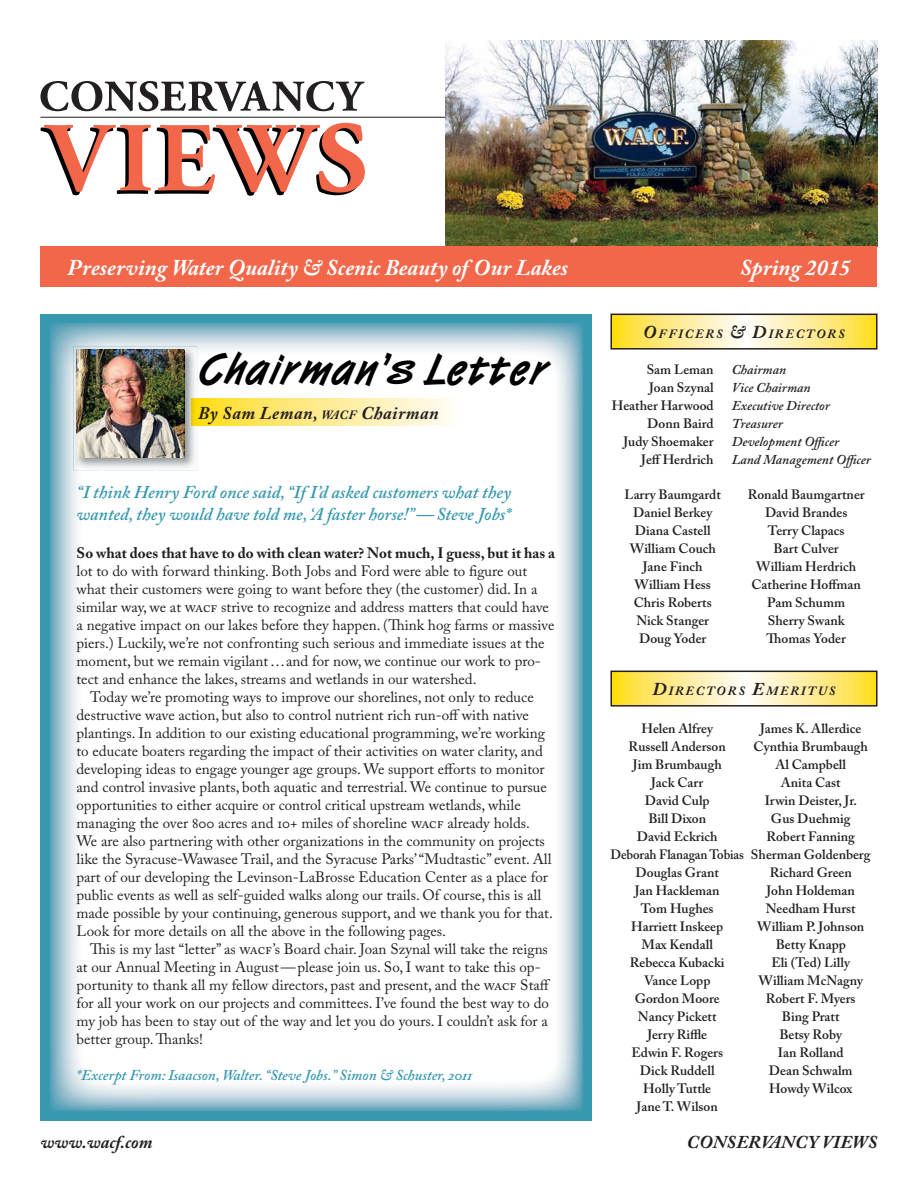
<style>
.page{position:relative;width:918px;height:1188px;background:#fff}
.page>*{position:absolute;margin:0;border:0;box-sizing:border-box;transform-origin:0 0}
.t1{font:700 45px "OPTI Vanilla";letter-spacing:.01em;color:#000}
.t2{font:italic 700 22.5px "Adobe Caslon Pro";color:#fff}
.t3{font:italic 600 18px/22.5px "Adobe Caslon Pro";color:#3799b0}
.t4{font:italic 700 18px "Adobe Caslon Pro";letter-spacing:.015em;color:#231f20}
.t5{font:15px/18px "Adobe Caslon Pro";color:#231f20}
.t6{font:700 15px "Adobe Caslon Pro";color:#231f20}
.t7{font:italic 600 15px "Adobe Caslon Pro";color:#3799b0}
.t8{font:600 13.5px "Adobe Caslon Pro";color:#231f20}
.t9{font:italic 600 13.5px "Adobe Caslon Pro";color:#231f20}
.t10{font:600 13.5px "Adobe Caslon Pro";color:#231f20;scale:.95 1}
.t11{font:italic 700 12.6px "Adobe Caslon Pro";letter-spacing:.14em;color:#231f20}
.s1{font-size:12.6px}
.s2{font-size:18px}
</style>
<div class="page">
<div style="left:40px;top:314px;width:552px;height:806px;background:#3799b0"></div>
<img style="left:49px;top:323px;width:534px;height:52px">
<img style="left:49px;top:375px;width:53px;height:736px">
<img style="left:157px;top:375px;width:426px;height:736px">
<div style="left:102px;top:470px;width:55px;height:641px;background:#fff"></div>
<svg style="left:197px;top:399px;width:263px;height:27px;background:#ffec91"></svg>
<svg style="left:40px;top:81px;width:325px;height:30px"></svg>
<svg style="left:40px;top:123px;width:325px;height:73px"></svg>
<hr style="left:40px;top:117px;width:406px;height:1px;background:#231f20">
<img style="left:446px;top:40px;width:432px;height:206px">
<div style="left:40px;top:246px;width:838px;height:41px;background:#f26649"></div>
<img style="left:73px;top:346px;width:124px;height:124px">
<img style="left:191px;top:399px;width:6px;height:27px">
<img style="left:77px;top:350px;width:108px;height:108px">
<svg style="left:613px;top:317px;width:262px;height:30px;background:#ffec93"></svg>
<div style="left:610px;top:314px;width:268px;height:36px;border:2px solid #231f20"></div>
<svg style="left:613px;top:674px;width:262px;height:30px;background:#ffec93"></svg>
<div style="left:610px;top:671px;width:268px;height:36px;border:2px solid #231f20"></div>
<h2 class="t2" style="left:68px;top:258px;width:502px">Preserving Water Quality &amp; Scenic Beauty of Our Lakes</h2>
<h2 class="t2" style="left:740px;top:258px;width:112px">Spring 2015</h2>
<h1 class="t1" style="left:198px;top:353px;width:351px">Chairman’s Letter</h1>
<p class="t4" style="left:198px;top:406px;width:242px">By Sam Leman, <span class="s1">WACF</span> Chairman</p>
<p class="t3" style="left:77px;top:483px;width:436px">“I think Henry Ford once said, “If I’d asked customers what they wanted, they would have told me, ‘A faster horse!” — Steve Jobs*</p>
<p class="t6" style="left:77px;top:547px;width:480px">So what does that have to do with clean water? Not much, I guess, but it has a</p>
<p class="t5" style="left:77px;top:564px;width:479px">lot to do with forward thinking. Both Jobs and Ford were able to figure out what their customers were going to want before they (the customer) did. In a similar way, we at wacf strive to recognize and address matters that could have a negative impact on our lakes before they happen. (Think hog farms or massive piers.) Luckily, we’re not confronting such serious and immediate issues at the moment, but we remain vigilant…and for now, we continue our work to pro&shy;tect and enhance the lakes, streams and wetlands in our watershed.</p>
<p class="t5" style="left:77px;top:690px;width:478px;text-indent:14px">Today we’re promoting ways to improve our shorelines, not only to reduce destructive wave action, but also to control nutrient rich run-off with native plantings. In addition to our existing educational programming, we’re working to educate boaters regarding the impact of their activities on water clarity, and developing ideas to engage younger age groups. We support efforts to monitor and control invasive plants, both aquatic and terrestrial. We continue to pursue opportunities to either acquire or control critical upstream wetlands, while managing the over 800 acres and 10+ miles of shoreline wacf already holds.<br>We are also partnering with other organizations in the community on projects like the Syracuse-Wawasee Trail, and the Syracuse Parks’ “Mudtastic” event. All part of our developing the Levinson-LaBrosse Education Center as a place for public events as well as self-guided walks along our trails. Of course, this is all made possible by your continuing, generous support, and we thank you for that.<br>Look for more details on all the above in the following pages.</p>
<p class="t5" style="left:77px;top:942px;width:475px;text-indent:14px">This is my last “letter” as wacf’s Board chair. Joan Szynal will take the reigns at our Annual Meeting in August—please join us. So, I want to take this op&shy;portunity to thank all my fellow directors, past and present, and the wacf Staff for all your work on our projects and committees. I’ve found the best way to do my job has been to stay out of the way and let you do yours. I couldn’t ask for a better group. Thanks!</p>
<p class="t7" style="left:77px;top:1069px;width:397px">*Excerpt From: Isaacson, Walter. “Steve Jobs.” Simon &amp; Schuster, 2011</p>
<p class="t11" style="left:643px;top:326px;width:204px"><span class="s2">O</span>FFICERS <span class="s2">&amp; D</span>IRECTORS</p>
<p class="t8" style="left:647px;top:365px;width:68px">Sam Leman</p>
<p class="t9" style="left:732px;top:365px;width:56px">Chairman</p>
<p class="t8" style="left:649px;top:383px;width:66px">Joan Szynal</p>
<p class="t9" style="left:732px;top:383px;width:81px">Vice Chairman</p>
<p class="t8" style="left:612px;top:401px;width:103px">Heather Harwood</p>
<p class="t9" style="left:732px;top:401px;width:100px">Executive Director</p>
<p class="t8" style="left:647px;top:419px;width:68px">Donn Baird</p>
<p class="t9" style="left:732px;top:419px;width:53px">Treasurer</p>
<p class="t8" style="left:624px;top:437px;width:92px">Judy Shoemaker</p>
<p class="t9" style="left:732px;top:437px;width:109px">Development Officer</p>
<p class="t8" style="left:641px;top:455px;width:74px">Jeff Herdrich</p>
<p class="t9" style="left:732px;top:455px;width:141px">Land Management Officer</p>
<p class="t8" style="left:625px;top:489px;width:98px">Larry Baumgardt</p>
<p class="t8" style="left:748px;top:489px;width:119px">Ronald Baumgartner</p>
<p class="t8" style="left:633px;top:507px;width:81px">Daniel Berkey</p>
<p class="t8" style="left:765px;top:507px;width:84px">David Brandes</p>
<p class="t8" style="left:635px;top:525px;width:77px">Diana Castell</p>
<p class="t8" style="left:768px;top:525px;width:78px">Terry Clapacs</p>
<p class="t8" style="left:630px;top:543px;width:88px">William Couch</p>
<p class="t8" style="left:774px;top:543px;width:67px">Bart Culver</p>
<p class="t8" style="left:643px;top:561px;width:61px">Jane Finch</p>
<p class="t8" style="left:756px;top:561px;width:101px">William Herdrich</p>
<p class="t8" style="left:635px;top:579px;width:78px">William Hess</p>
<p class="t8" style="left:752px;top:579px;width:111px">Catherine Hoffman</p>
<p class="t8" style="left:634px;top:597px;width:79px">Chris Roberts</p>
<p class="t8" style="left:767px;top:597px;width:79px">Pam Schumm</p>
<p class="t8" style="left:636px;top:615px;width:74px">Nick Stanger</p>
<p class="t8" style="left:768px;top:615px;width:78px">Sherry Swank</p>
<p class="t8" style="left:639px;top:633px;width:69px">Doug Yoder</p>
<p class="t8" style="left:767px;top:633px;width:81px">Thomas Yoder</p>
<p class="t11" style="left:652px;top:683px;width:185px"><span class="s2">D</span>IRECTORS <span class="s2">E</span>MERITUS</p>
<p class="t8" style="left:642px;top:723px;width:73px">Helen Alfrey</p>
<p class="t8" style="left:760px;top:723px;width:103px">James K. Allerdice</p>
<p class="t8" style="left:629px;top:741px;width:99px">Russell Anderson</p>
<p class="t8" style="left:754px;top:741px;width:116px">Cynthia Brumbaugh</p>
<p class="t8" style="left:633px;top:759px;width:90px">Jim Brumbaugh</p>
<p class="t8" style="left:775px;top:759px;width:72px">Al Campbell</p>
<p class="t8" style="left:651px;top:777px;width:53px">Jack Carr</p>
<p class="t8" style="left:781px;top:777px;width:61px">Anita Cast</p>
<p class="t8" style="left:645px;top:795px;width:66px">David Culp</p>
<p class="t8" style="left:765px;top:795px;width:94px">Irwin Deister, Jr.</p>
<p class="t8" style="left:648px;top:813px;width:59px">Bill Dixon</p>
<p class="t8" style="left:771px;top:813px;width:81px">Gus Duehmig</p>
<p class="t8" style="left:637px;top:831px;width:82px">David Eckrich</p>
<p class="t8" style="left:766px;top:831px;width:90px">Robert Fanning</p>
<p class="t10" style="left:611px;top:849px;width:275px">Deborah Flanagan Tobias Sherman Goldenberg</p>
<p class="t8" style="left:636px;top:867px;width:85px">Douglas Grant</p>
<p class="t8" style="left:770px;top:867px;width:84px">Richard Green</p>
<p class="t8" style="left:635px;top:885px;width:86px">Jan Hackleman</p>
<p class="t8" style="left:766px;top:885px;width:90px">John Holdeman</p>
<p class="t8" style="left:641px;top:903px;width:74px">Tom Hughes</p>
<p class="t8" style="left:766px;top:903px;width:91px">Needham Hurst</p>
<p class="t8" style="left:631px;top:921px;width:93px">Harriett Inskeep</p>
<p class="t8" style="left:757px;top:921px;width:109px">William P. Johnson</p>
<p class="t8" style="left:642px;top:939px;width:73px">Max Kendall</p>
<p class="t8" style="left:776px;top:939px;width:72px">Betty Knapp</p>
<p class="t8" style="left:630px;top:957px;width:96px">Rebecca Kubacki</p>
<p class="t8" style="left:771px;top:957px;width:80px">Eli (Ted) Lilly</p>
<p class="t8" style="left:644px;top:975px;width:68px">Vance Lopp</p>
<p class="t8" style="left:758px;top:975px;width:106px">William McNagny</p>
<p class="t8" style="left:635px;top:993px;width:86px">Gordon Moore</p>
<p class="t8" style="left:766px;top:993px;width:91px">Robert F. Myers</p>
<p class="t8" style="left:638px;top:1011px;width:80px">Nancy Pickett</p>
<p class="t8" style="left:782px;top:1011px;width:59px">Bing Pratt</p>
<p class="t8" style="left:647px;top:1029px;width:61px">Jerry Riffle</p>
<p class="t8" style="left:779px;top:1029px;width:64px">Betsy Roby</p>
<p class="t8" style="left:631px;top:1047px;width:93px">Edwin F. Rogers</p>
<p class="t8" style="left:778px;top:1047px;width:67px">Ian Rolland</p>
<p class="t8" style="left:640px;top:1065px;width:76px">Dick Ruddell</p>
<p class="t8" style="left:769px;top:1065px;width:85px">Dean Schwalm</p>
<p class="t8" style="left:643px;top:1083px;width:69px">Holly Tuttle</p>
<p class="t8" style="left:769px;top:1083px;width:85px">Howdy Wilcox</p>
<p class="t8" style="left:637px;top:1101px;width:83px">Jane T. Wilson</p>
<p class="t4" style="left:40px;top:1134px;width:114px">www.wacf.com</p>
<p class="t4" style="left:687px;top:1134px;width:192px">CONSERVANCY VIEWS</p>
</div>
